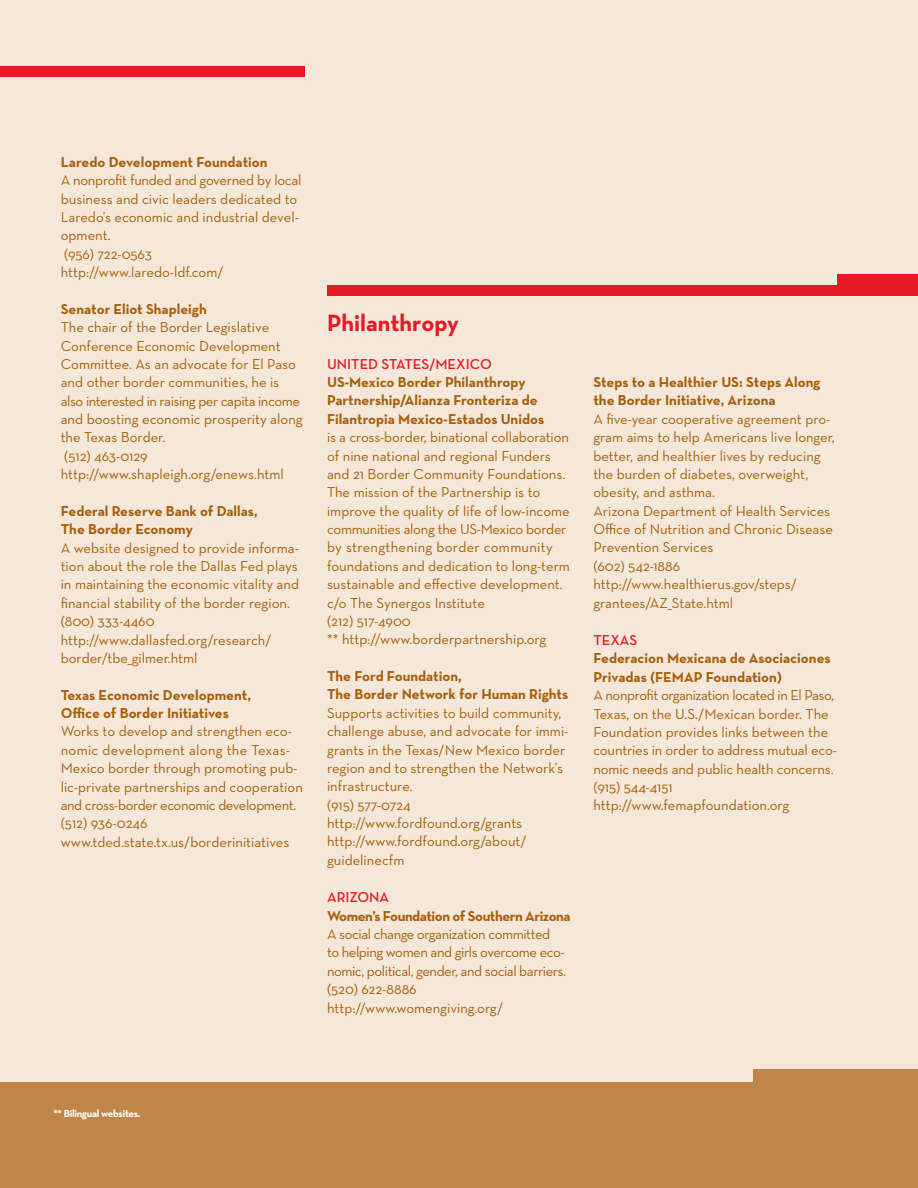
<style>
.page{position:relative;width:918px;height:1188px;background:#f5e8da}
.page>*{position:absolute;margin:0;border:0;box-sizing:border-box;transform-origin:0 0}
.t1{font:700 24px "Neutra Text";color:#e51a23}
.t2{font:14.7px/18.3px "Neutra Text";color:#a6600b}
.t3{font:700 14.7px/18.3px "Neutra Text";color:#a6600b}
.t4{font:14.7px/18.5px "Neutra Text";letter-spacing:-.03em;color:#a6600b}
.t5{font:700 14.7px "Neutra Text";letter-spacing:-.03em;color:#a6600b}
.t6{font:600 14.7px "Neutra Text";color:#e51a23}
.t7{font:700 10.5px "Neutra Text";letter-spacing:-.03em;color:#fff}
</style>
<div class="page">
<div style="left:0;top:66px;width:304px;height:11px;background:#e51a23"></div>
<div style="left:327px;top:285px;width:591px;height:11px;background:#e51a23"></div>
<div style="left:837px;top:274px;width:81px;height:22px;background:#e51a23"></div>
<div style="left:0;top:1083px;width:918px;height:105px;background:#c08649"></div>
<div style="left:753px;top:1070px;width:165px;height:82px;background:#c08649"></div>
<p class="t3" style="left:61px;top:152px;width:208px">Laredo Development Foundation</p>
<p class="t2" style="left:61px;top:171px;width:242px">A nonprofit funded and governed by local business and civic leaders dedicated to<br>Laredo’s economic and industrial devel&shy;opment.<br>(956) 722-0563 http://www.laredo-ldf.com/</p>
<p class="t3" style="left:61px;top:299px;width:148px">Senator Eliot Shapleigh</p>
<p class="t2" style="left:61px;top:318px;width:243px">The chair of the Border Legislative Conference Economic Development Committee. As an advocate for El Paso and other border communities, he is also interested in raising per capita income and boosting economic prosperity along the Texas Border.<br>(512) 463-0129 http://www.shapleigh.org/enews.html</p>
<p class="t3" style="left:61px;top:501px;width:198px">Federal Reserve Bank of Dallas,<br>The Border Economy</p>
<p class="t2" style="left:61px;top:538px;width:240px">A website designed to provide informa&shy;tion about the role the Dallas Fed plays in maintaining the economic vitality and financial stability of the border region. (800) 333-4460 http://www.dallasfed.org/research/ border/tbe_gilmer.html</p>
<p class="t3" style="left:61px;top:685px;width:192px">Texas Economic Development,<br>Office of Border Initiatives</p>
<p class="t2" style="left:61px;top:722px;width:244px">Works to develop and strengthen eco&shy;nomic development along the Texas-Mexico border through promoting pub&shy;lic-private partnerships and cooperation and cross-border economic development. (512) 936-0246 www.tded.state.tx.us/borderinitiatives</p>
<h1 class="t1" style="left:327px;top:308px;width:134px">Philanthropy</h1>
<p class="t6" style="left:327px;top:355px;width:166px">UNITED STATES/MEXICO</p>
<p class="t3" style="left:327px;top:373px;width:219px">US-Mexico Border Philanthropy<br>Partnership/Alianza Fronteriza de<br>Filantropia Mexico-Estados Unidos</p>
<p class="t2" style="left:327px;top:428px;width:244px">is a cross-border, binational collaboration of nine national and regional Funders and 21 Border Community Foundations.<br>The mission of the Partnership is to improve the quality of life of low-income communities along the US-Mexico border by strengthening border community foundations and dedication to long-term sustainable and effective development. c/o The Synergos Institute<br>(212) 517-4900<br>** http://www.borderpartnership.org</p>
<p class="t3" style="left:327px;top:667px;width:243px">The Ford Foundation,<br>The Border Network for Human Rights</p>
<p class="t2" style="left:327px;top:703px;width:243px">Supports activities to build community, challenge abuse, and advocate for immi&shy;grants in the Texas/New Mexico border region and to strengthen the Network’s infrastructure.<br>(915) 577-0724 http://www.fordfound.org/grants http://www.fordfound.org/about/ guidelinecfm</p>
<p class="t6" style="left:327px;top:888px;width:64px">ARIZONA</p>
<p class="t5" style="left:327px;top:907px;width:245px">Women’s Foundation of Southern Arizona</p>
<p class="t4" style="left:327px;top:925px;width:240px">A social change organization committed to helping women and girls overcome eco&shy;nomic, political, gender, and social barriers. (520) 622-8886 http://www.womengiving.org/</p>
<p class="t3" style="left:593px;top:373px;width:229px">Steps to a Healthier US: Steps Along the Border Initiative, Arizona</p>
<p class="t2" style="left:593px;top:409px;width:243px">A five-year cooperative agreement pro&shy;gram aims to help Americans live longer, better, and healthier lives by reducing the burden of diabetes, overweight, obesity, and asthma.<br>Arizona Department of Health Services<br>Office of Nutrition and Chronic Disease<br>Prevention Services<br>(602) 542-1886 http://www.healthierus.gov/steps/ grantees/AZ_State.html</p>
<p class="t6" style="left:593px;top:631px;width:45px">TEXAS</p>
<p class="t3" style="left:593px;top:649px;width:239px">Federacion Mexicana de Asociaciones<br>Privadas (FEMAP Foundation)</p>
<p class="t2" style="left:593px;top:686px;width:245px">A nonprofit organization located in El Paso, Texas, on the U.S./Mexican border. The Foundation provides links between the countries in order to address mutual eco&shy;nomic needs and public health concerns. (915) 544-4151 http://www.femapfoundation.org</p>
<p class="t7" style="left:54px;top:1107px;width:89px">** Bilingual websites.</p>
</div>
